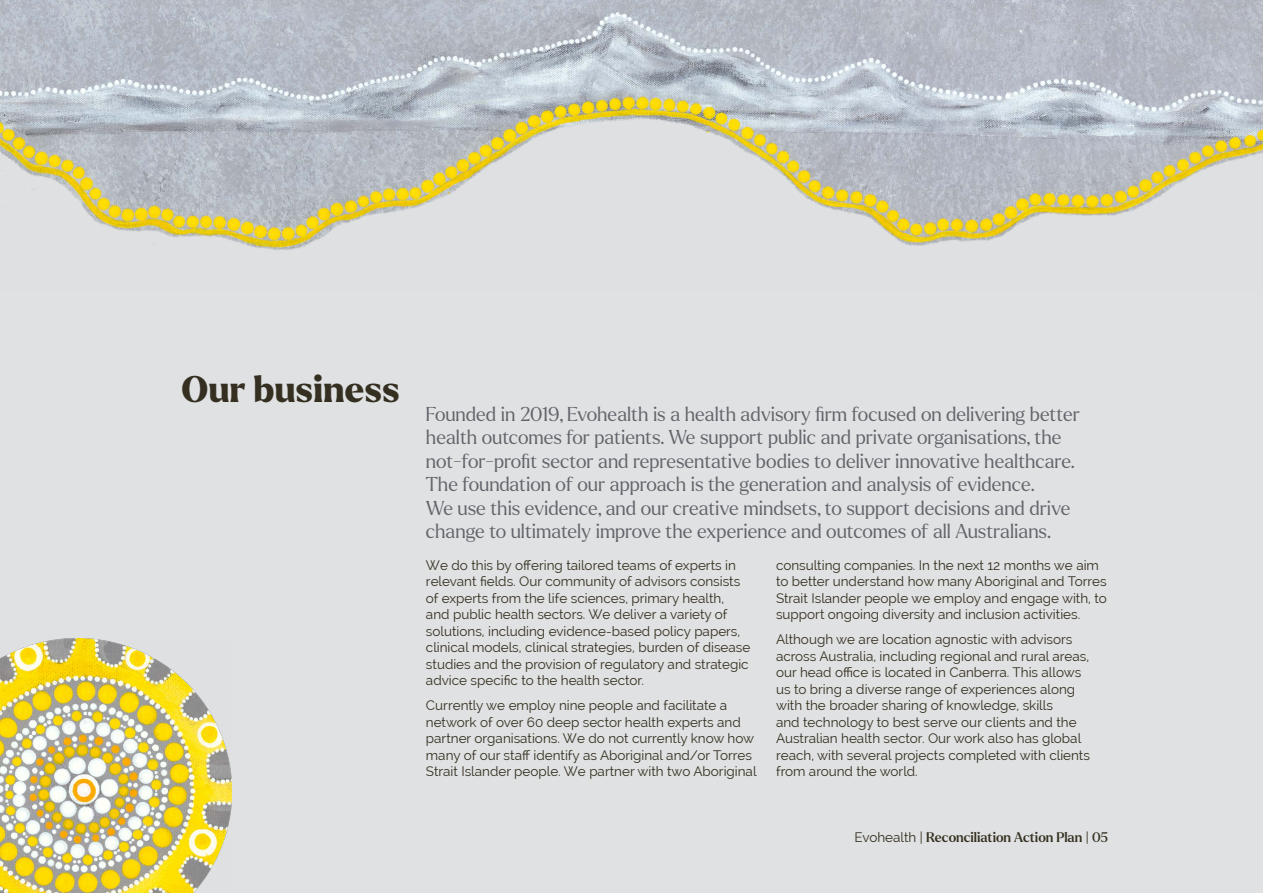
<style>
.page{position:relative;width:1263px;height:893px;background:#dfe1e2}
.page>*{position:absolute;margin:0;border:0;box-sizing:border-box;transform-origin:0 0}
.t1{font:800 36px "Larken";color:#342f20}
.t2{font:300 19.5px/23.4px "Larken";color:#61646a}
.t3{font:13.5px/16.5px "Raleway";color:#342f20}
.t4{font:500 13.5px "Larken";color:#342f20}
.s1{font-family:"Raleway";font-weight:400}
.s2{font-weight:400}
</style>
<div class="page">
<img style="left:0;top:0;width:1263px;height:250px">
<img style="left:0;top:638px;width:231px;height:255px">
<h1 class="t1" style="left:182px;top:366px;width:220px">Our business</h1>
<p class="t2" style="left:426px;top:402px;width:655px">Founded in 2019, Evohealth is a health advisory firm focused on delivering better health outcomes for patients. We support public and private organisations, the not-for-profit sector and representative bodies to deliver innovative healthcare.<br>The foundation of our approach is the generation and analysis of evidence.<br>We use this evidence, and our creative mindsets, to support decisions and drive change to ultimately improve the experience and outcomes of all Australians.</p>
<p class="t3" style="left:426px;top:557px;width:326px">We do this by offering tailored teams of experts in relevant fields. Our community of advisors consists of experts from the life sciences, primary health, and public health sectors. We deliver a variety of solutions, including evidence-based policy papers, clinical models, clinical strategies, burden of disease studies and the provision of regulatory and strategic advice specific to the health sector.</p>
<p class="t3" style="left:426px;top:697px;width:332px">Currently we employ nine people and facilitate a network of over 60 deep sector health experts and partner organisations. We do not currently know how many of our staff identify as Aboriginal and/or Torres Strait Islander people. We partner with two Aboriginal</p>
<p class="t3" style="left:776px;top:557px;width:332px">consulting companies. In the next 12 months we aim to better understand how many Aboriginal and Torres Strait Islander people we employ and engage with, to support ongoing diversity and inclusion activities.</p>
<p class="t3" style="left:776px;top:631px;width:315px">Although we are location agnostic with advisors across Australia, including regional and rural areas, our head office is located in Canberra. This allows us to bring a diverse range of experiences along with the broader sharing of knowledge, skills<br>and technology to best serve our clients and the Australian health sector. Our work also has global reach, with several projects completed with clients from around the world.</p>
<p class="t4" style="left:854px;top:829px;width:255px"><span class="s1">Evohealth |</span> Reconciliation Action Plan <span class="s1">|</span> <span class="s2">05</span></p>
</div>
